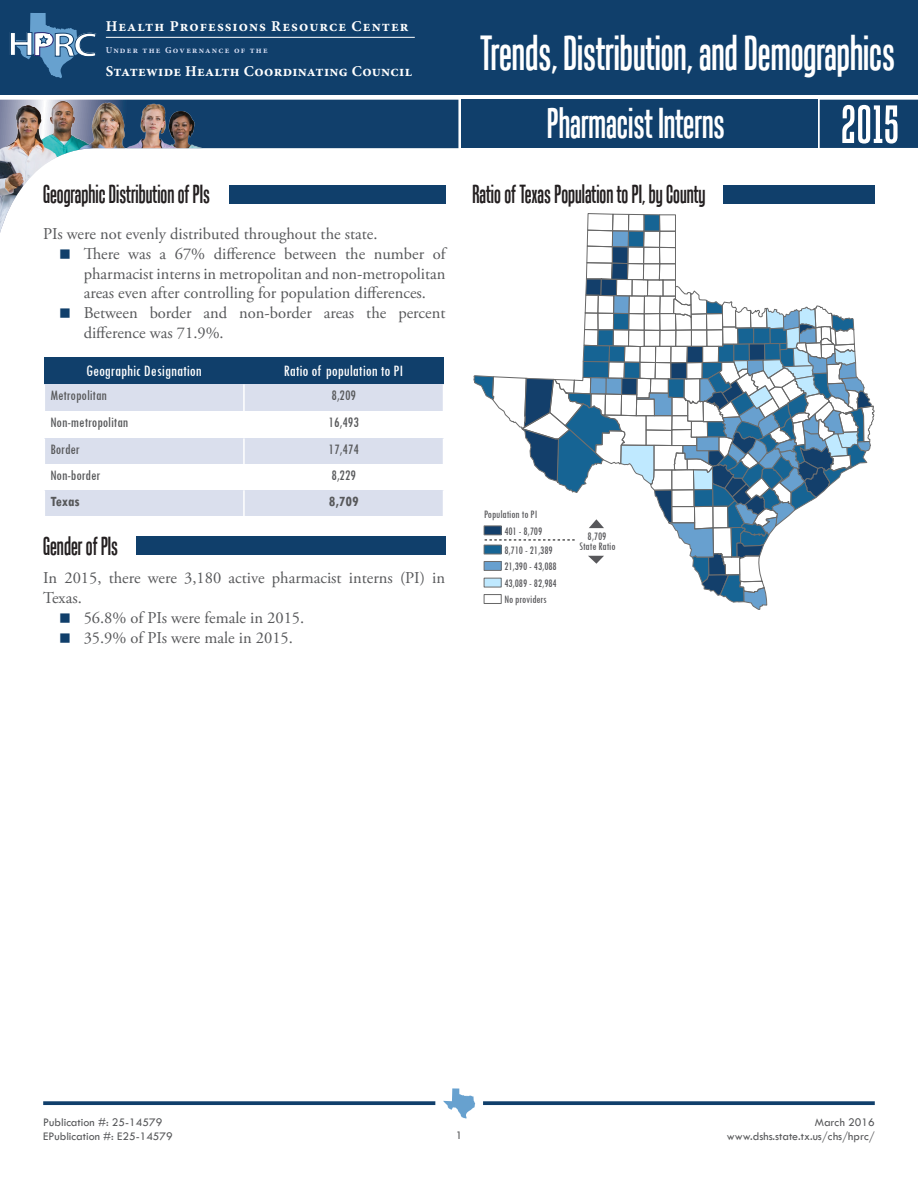
<style>
.page{position:relative;width:918px;height:1188px;background:#fff}
.page>*{position:absolute;margin:0;border:0;box-sizing:border-box;transform-origin:0 0}
.t1{font:52.5px "Tandelle";color:#fff}
.t2{font:48px "Tandelle";color:#fff}
.t3{font:42px "Tandelle";color:#fff}
.t4{font:600 33.9px "Myriad Pro";color:#fff;scale:1.2 1}
.t5{font:25.5px "Tandelle";color:#231f20}
.t6{font:16.5px/19.8px "Adobe Garamond Pro";color:#57585a}
.t7{font:condensed 16.5px "Tw Cen";color:#fff}
.t8{font:condensed 15px "Tw Cen";color:#57585a}
.t9{font:700 15px "Minion Pro";letter-spacing:.02em;color:#fff}
.t10{font:700 15px "Minion Pro";letter-spacing:.07em;color:#fff}
.t11{font:700 condensed 15px "Tw Cen";color:#57585a}
.t12{font:12px "Tw Cen";color:#57585a}
.t13{font:condensed 11.85px/16.5px "Tw Cen";color:#58585b;scale:.96 1}
.t14{font:700 9px "Minion Pro";letter-spacing:.14em;color:#d3dcf2}
</style>
<div class="page">
<svg style="left:43px;top:1101px;width:392px;height:4px;background:#214c75"></svg>
<svg style="left:443px;top:1088px;width:32px;height:31px"></svg>
<svg style="left:483px;top:1101px;width:392px;height:4px;background:#214c75"></svg>
<div style="left:461px;top:100px;width:357px;height:48px;background:#103f6b"></div>
<div style="left:0;top:0;width:918px;height:94px;background:#103f6b"></div>
<svg style="left:233px;top:100px;width:225px;height:104px"></svg>
<img style="left:0;top:100px;width:233px;height:133px">
<div style="left:820px;top:100px;width:98px;height:48px;background:#103f6b"></div>
<hr style="left:106px;top:37px;width:309px;height:1px;background:#fff">
<svg style="left:11px;top:13px;width:69px;height:65px"></svg>
<div style="left:44px;top:357px;width:200px;height:27px;background:#103f6b"></div>
<div style="left:244px;top:357px;width:200px;height:27px;background:#103f6b"></div>
<div style="left:44px;top:384px;width:200px;height:27px;background:#dadfed"></div>
<div style="left:244px;top:384px;width:200px;height:27px;background:#dadfed"></div>
<div style="left:44px;top:438px;width:200px;height:26px;background:#dadfed"></div>
<div style="left:244px;top:438px;width:200px;height:26px;background:#dadfed"></div>
<div style="left:44px;top:490px;width:200px;height:26px;background:#dadfed"></div>
<div style="left:244px;top:490px;width:200px;height:26px;background:#dadfed"></div>
<svg style="left:44px;top:490px;width:1px;height:26px"></svg>
<hr style="left:243px;top:490px;width:2px;height:26px;background:#fff">
<svg style="left:443px;top:490px;width:1px;height:26px"></svg>
<svg style="left:44px;top:438px;width:1px;height:26px"></svg>
<hr style="left:243px;top:438px;width:2px;height:26px;background:#fff">
<svg style="left:443px;top:438px;width:1px;height:26px"></svg>
<svg style="left:44px;top:384px;width:1px;height:27px"></svg>
<hr style="left:243px;top:384px;width:2px;height:27px;background:#fff">
<svg style="left:443px;top:384px;width:1px;height:27px"></svg>
<div style="left:724px;top:185px;width:151px;height:18px;background:#103f6b"></div>
<div style="left:229px;top:185px;width:217px;height:18px;background:#103f6b"></div>
<div style="left:136px;top:536px;width:310px;height:18px;background:#103f6b"></div>
<svg style="left:473px;top:213px;width:402px;height:397px"></svg>
<h3 class="t4" style="left:8px;top:23px;width:76px">HPRC</h3>
<h1 class="t10" style="left:106px;top:15px;width:304px">Health Professions Resource Center</h1>
<h1 class="t14" style="left:106px;top:44px;width:163px">Under the Governance of the</h1>
<h1 class="t9" style="left:106px;top:60px;width:308px">Statewide Health Coordinating Council</h1>
<h2 class="t5" style="left:43px;top:180px;width:168px">Geographic Distribution of PIs</h2>
<p class="t6" style="left:84px;top:224px;width:363px;text-indent:-40px">PIs were not evenly distributed throughout the state.<br>There was a 67% difference between the number of pharmacist interns in metropolitan and non-metropolitan areas even after controlling for population differences.<br>Between border and non-border areas the percent difference was 71.9%.</p>
<p class="t7" style="left:86px;top:361px;width:117px">Geographic Designation</p>
<p class="t8" style="left:50px;top:386px;width:58px">Metropolitan</p>
<p class="t7" style="left:284px;top:361px;width:121px">Ratio of population to PI</p>
<p class="t8" style="left:331px;top:386px;width:26px">8,209</p>
<p class="t8" style="left:50px;top:413px;width:79px">Non-metropolitan</p>
<p class="t8" style="left:329px;top:413px;width:32px">16,493</p>
<p class="t8" style="left:50px;top:440px;width:31px">Border</p>
<p class="t8" style="left:329px;top:440px;width:32px">17,474</p>
<p class="t8" style="left:50px;top:466px;width:52px">Non-border</p>
<p class="t8" style="left:331px;top:466px;width:26px">8,229</p>
<p class="t11" style="left:50px;top:492px;width:31px">Texas</p>
<p class="t11" style="left:329px;top:492px;width:31px">8,709</p>
<h2 class="t5" style="left:43px;top:531px;width:76px">Gender of PIs</h2>
<p class="t6" style="left:43px;top:569px;width:403px">In 2015, there were 3,180 active pharmacist interns (PI) in</p>
<p class="t6" style="left:43px;top:588px;width:40px">Texas.</p>
<p class="t6" style="left:84px;top:608px;width:222px">56.8% of PIs were female in 2015.</p>
<p class="t6" style="left:84px;top:628px;width:211px">35.9% of PIs were male in 2015.</p>
<h1 class="t2" style="left:480px;top:26px;width:416px">Trends, Distribution, and Demographics</h1>
<h1 class="t3" style="left:547px;top:100px;width:179px">Pharmacist Interns</h1>
<h1 class="t1" style="left:841px;top:95px;width:59px">2015</h1>
<h2 class="t5" style="left:472px;top:180px;width:235px">Ratio of Texas Population to PI, by County</h2>
<p class="t13" style="left:504px;top:506px;width:41px;text-indent:-20px">Population to PI<br>401 - 8,709</p>
<p class="t13" style="left:504px;top:542px;width:56px">8,710 - 21,389<br>21,390 - 43,088<br>43,089 - 82,984<br>No providers</p>
<p class="t13" style="left:579px;top:531px;width:39px;line-height:10.2px;text-align:center">8,709<br>State Ratio</p>
<p class="t12" style="left:43px;top:1115px;width:121px">Publication #: 25-14579</p>
<p class="t12" style="left:815px;top:1115px;width:62px">March 2016</p>
<p class="t12" style="left:43px;top:1129px;width:131px">EPublication #: E25-14579</p>
<p class="t12" style="left:727px;top:1129px;width:149px">www.dshs.state.tx.us/chs/hprc/</p>
<p class="t12" style="left:456px;top:1128px;width:8px">1</p>
</div>
